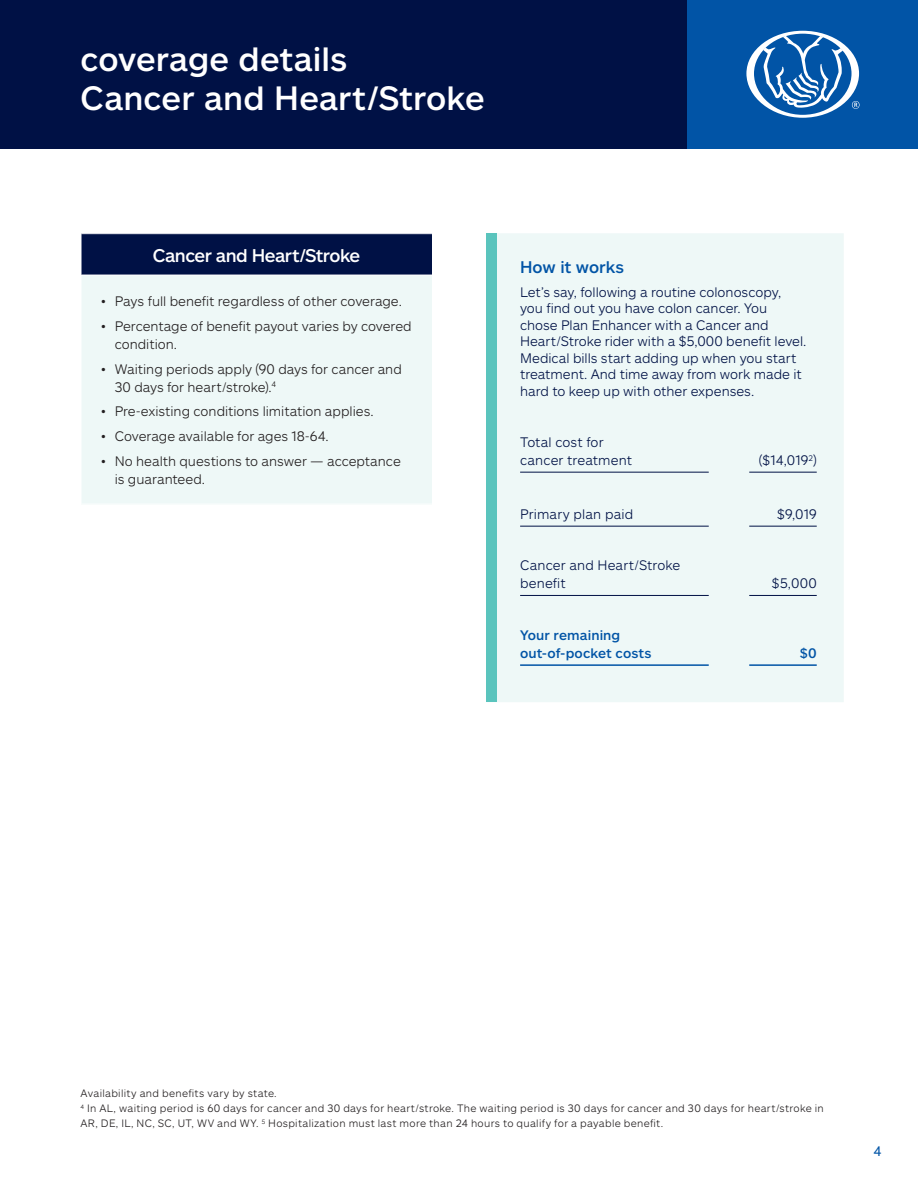
<style>
.page{position:relative;width:918px;height:1188px;background:#fff}
.page>*{position:absolute;margin:0;border:0;box-sizing:border-box;transform-origin:0 0}
.t1{font:500 33px/39px "Allstate Sans";letter-spacing:.005em;color:#fff}
.t2{font:500 18px "Allstate Sans";letter-spacing:-.03em;color:#fff}
.t3{font:500 16.5px "Allstate Sans";color:#0154a6}
.t4{font:300 13.5px/16.5px "Allstate Sans";color:#001145}
.t5{font:300 13.5px/18px "Allstate Sans";color:#231f20}
.t6{font:500 13.5px/18px "Allstate Sans";letter-spacing:.005em;color:#0154a6}
.t7{font:13.5px "Allstate Sans";color:#0154a6}
.t8{font:300 10.5px/15px "Allstate Sans";letter-spacing:.03em;color:#231f20}
</style>
<div class="page">
<div style="left:0;top:0;width:918px;height:148px;background:#001145"></div>
<div style="left:688px;top:0;width:230px;height:148px;background:#0154a6"></div>
<svg style="left:746px;top:31px;width:114px;height:87px"></svg>
<div style="left:81px;top:234px;width:351px;height:41px;background:#001145"></div>
<div style="left:81px;top:275px;width:351px;height:229px;background:#eef8f7"></div>
<hr style="left:81px;top:275px;width:1px;height:229px;background:#fff">
<hr style="left:81px;top:234px;width:1px;height:41px;background:#fff">
<hr style="left:81px;top:275px;width:351px;height:1px;background:#fff">
<div style="left:497px;top:233px;width:347px;height:469px;background:#eef8f7"></div>
<hr style="left:520px;top:472px;width:189px;height:1px;background:#001145">
<hr style="left:749px;top:472px;width:68px;height:1px;background:#001145">
<hr style="left:520px;top:526px;width:189px;height:1px;background:#001145">
<hr style="left:749px;top:526px;width:68px;height:1px;background:#001145">
<hr style="left:520px;top:595px;width:189px;height:1px;background:#001145">
<hr style="left:749px;top:595px;width:68px;height:1px;background:#001145">
<hr style="left:520px;top:664px;width:189px;height:2px;background:#0154a6">
<hr style="left:749px;top:664px;width:68px;height:2px;background:#0154a6">
<div style="left:486px;top:233px;width:11px;height:469px;background:#5ac4bd"></div>
<p class="t1" style="left:81px;top:39px;width:406px">coverage details<br>Cancer and Heart/Stroke</p>
<p class="t2" style="left:153px;top:244px;width:209px">Cancer and Heart/Stroke</p>
<p class="t5" style="left:101px;top:292px;width:302px">• Pays full benefit regardless of other coverage.</p>
<p class="t5" style="left:115px;top:316px;width:299px;text-indent:-14px">• Percentage of benefit payout varies by covered condition.</p>
<p class="t5" style="left:115px;top:359px;width:289px;text-indent:-14px">• Waiting periods apply (90 days for cancer and<br>30 days for heart/stroke).<sup>4</sup></p>
<p class="t5" style="left:101px;top:402px;width:274px">• Pre-existing conditions limitation applies.</p>
<p class="t5" style="left:101px;top:427px;width:229px">• Coverage available for ages 18-64.</p>
<p class="t5" style="left:115px;top:451px;width:288px;text-indent:-14px">• No health questions to answer — acceptance is guaranteed.</p>
<p class="t3" style="left:520px;top:257px;width:106px">How it works</p>
<p class="t4" style="left:520px;top:283px;width:288px">Let’s say, following a routine colonoscopy, you find out you have colon cancer. You chose Plan Enhancer with a Cancer and Heart/Stroke rider with a $5,000 benefit level.<br>Medical bills start adding up when you start treatment. And time away from work made it hard to keep up with other expenses.</p>
<p class="t4" style="left:520px;top:433px;width:113px;line-height:18px">Total cost for cancer treatment</p>
<p class="t4" style="left:759px;top:451px;width:59px">($14,019<sup>2</sup>)</p>
<p class="t4" style="left:520px;top:505px;width:115px">Primary plan paid</p>
<p class="t4" style="left:777px;top:505px;width:41px">$9,019</p>
<p class="t4" style="left:520px;top:556px;width:162px;line-height:18px">Cancer and Heart/Stroke benefit</p>
<p class="t4" style="left:772px;top:575px;width:46px">$5,000</p>
<p class="t6" style="left:520px;top:625px;width:133px">Your remaining out-of-pocket costs</p>
<p class="t6" style="left:800px;top:643px;width:18px">$0</p>
<p class="t8" style="left:81px;top:1085px;width:198px">Availability and benefits vary by state.</p>
<p class="t8" style="left:81px;top:1100px;width:745px"><sup>4</sup> In AL, waiting period is 60 days for cancer and 30 days for heart/stroke. The waiting period is 30 days for cancer and 30 days for heart/stroke in<br>AR, DE, IL, NC, SC, UT, WV and WY. <sup>5</sup> Hospitalization must last more than 24 hours to qualify for a payable benefit.</p>
<p class="t7" style="left:873px;top:1142px;width:10px">4</p>
</div>
